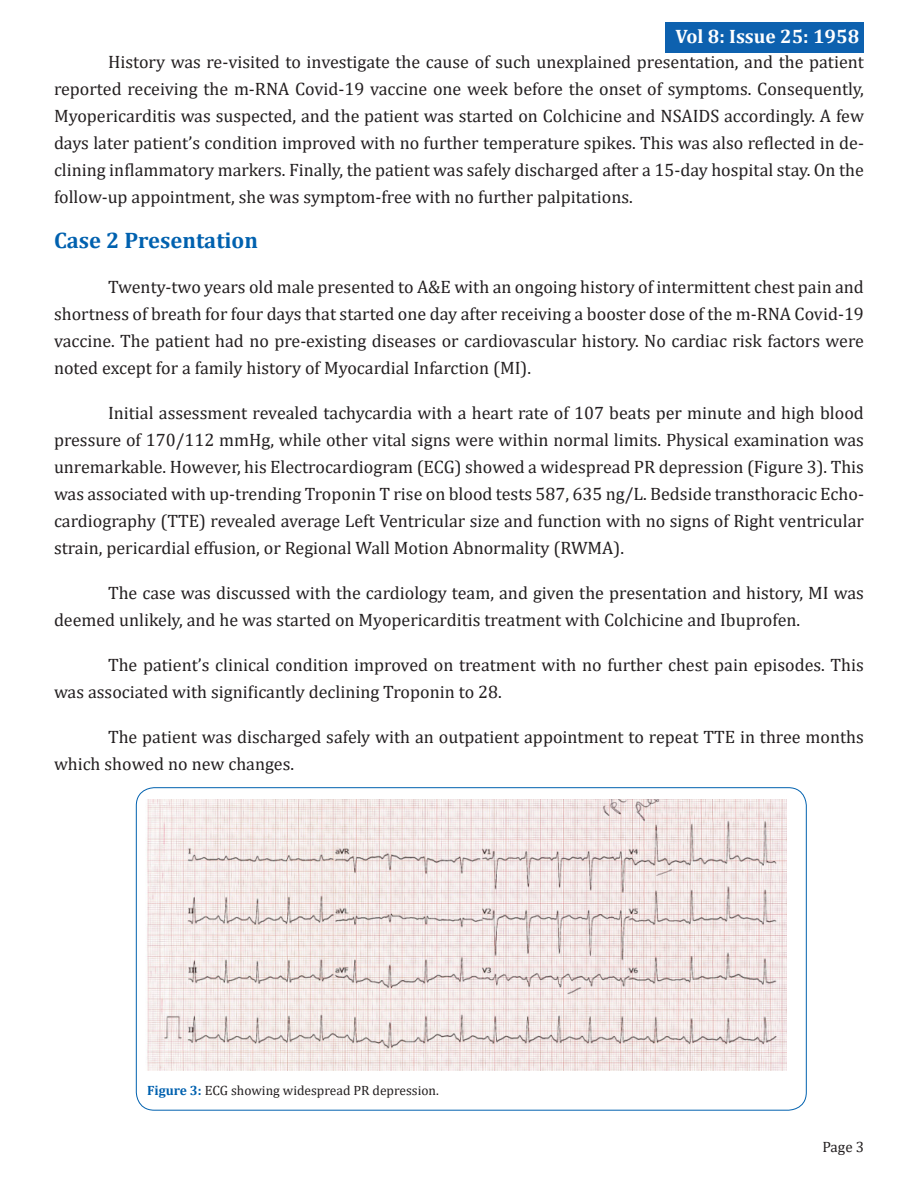
<style>
.page{position:relative;width:918px;height:1188px;background:#fff}
.page>*{position:absolute;margin:0;border:0;box-sizing:border-box;transform-origin:0 0}
.t1{font:700 22.5px "Cambria";color:#0061af}
.t2{font:700 19.5px "Cambria";color:#fff}
.t3{font:18px/27px "Cambria";color:#231f20;text-align:justify}
.t4{font:15px "Cambria";color:#231f20}
.t5{font:13.5px "Cambria";color:#231f20}
.s1{font-weight:700;color:#0061af}
</style>
<div class="page">
<div style="left:666px;top:22px;width:198px;height:30px;background:#0d61af"></div>
<img style="left:147px;top:800px;width:640px;height:271px">
<p class="t2" style="left:676px;top:22px;width:185px">Vol 8: Issue 25: 1958</p>
<p class="t3" style="left:54px;top:48px;width:812px;text-indent:54px">History was re-visited to investigate the cause of such unexplained presentation, and the patient reported receiving the m-RNA Covid-19 vaccine one week before the onset of symptoms. Consequently, Myopericarditis was suspected, and the patient was started on Colchicine and NSAIDS accordingly. A few days later patient’s condition improved with no further temperature spikes. This was also reflected in de&shy;clining inflammatory markers. Finally, the patient was safely discharged after a 15-day hospital stay. On the follow-up appointment, she was symptom-free with no further palpitations.</p>
<p class="t1" style="left:54px;top:224px;width:206px">Case 2 Presentation</p>
<p class="t3" style="left:54px;top:273px;width:811px;text-indent:54px">Twenty-two years old male presented to A&amp;E with an ongoing history of intermittent chest pain and shortness of breath for four days that started one day after receiving a booster dose of the m-RNA Covid-19 vaccine. The patient had no pre-existing diseases or cardiovascular history. No cardiac risk factors were noted except for a family history of Myocardial Infarction (MI).</p>
<p class="t3" style="left:54px;top:399px;width:812px;text-indent:54px">Initial assessment revealed tachycardia with a heart rate of 107 beats per minute and high blood pressure of 170/112 mmHg, while other vital signs were within normal limits. Physical examination was unremarkable. However, his Electrocardiogram (ECG) showed a widespread PR depression (Figure 3). This was associated with up-trending Troponin T rise on blood tests 587, 635 ng/L. Bedside transthoracic Echo&shy;cardiography (TTE) revealed average Left Ventricular size and function with no signs of Right ventricular strain, pericardial effusion, or Regional Wall Motion Abnormality (RWMA).</p>
<p class="t3" style="left:54px;top:579px;width:811px;text-indent:54px">The case was discussed with the cardiology team, and given the presentation and history, MI was deemed unlikely, and he was started on Myopericarditis treatment with Colchicine and Ibuprofen.</p>
<p class="t3" style="left:54px;top:651px;width:811px;text-indent:54px">The patient’s clinical condition improved on treatment with no further chest pain episodes. This was associated with significantly declining Troponin to 28.</p>
<p class="t3" style="left:54px;top:723px;width:811px;text-indent:54px">The patient was discharged safely with an outpatient appointment to repeat TTE in three months which showed no new changes.</p>
<p class="t5" style="left:147px;top:1082px;width:293px"><span class="s1">Figure 3:</span> ECG showing widespread PR depression.</p>
<p class="t4" style="left:822px;top:1138px;width:43px">Page 3</p>
</div>
